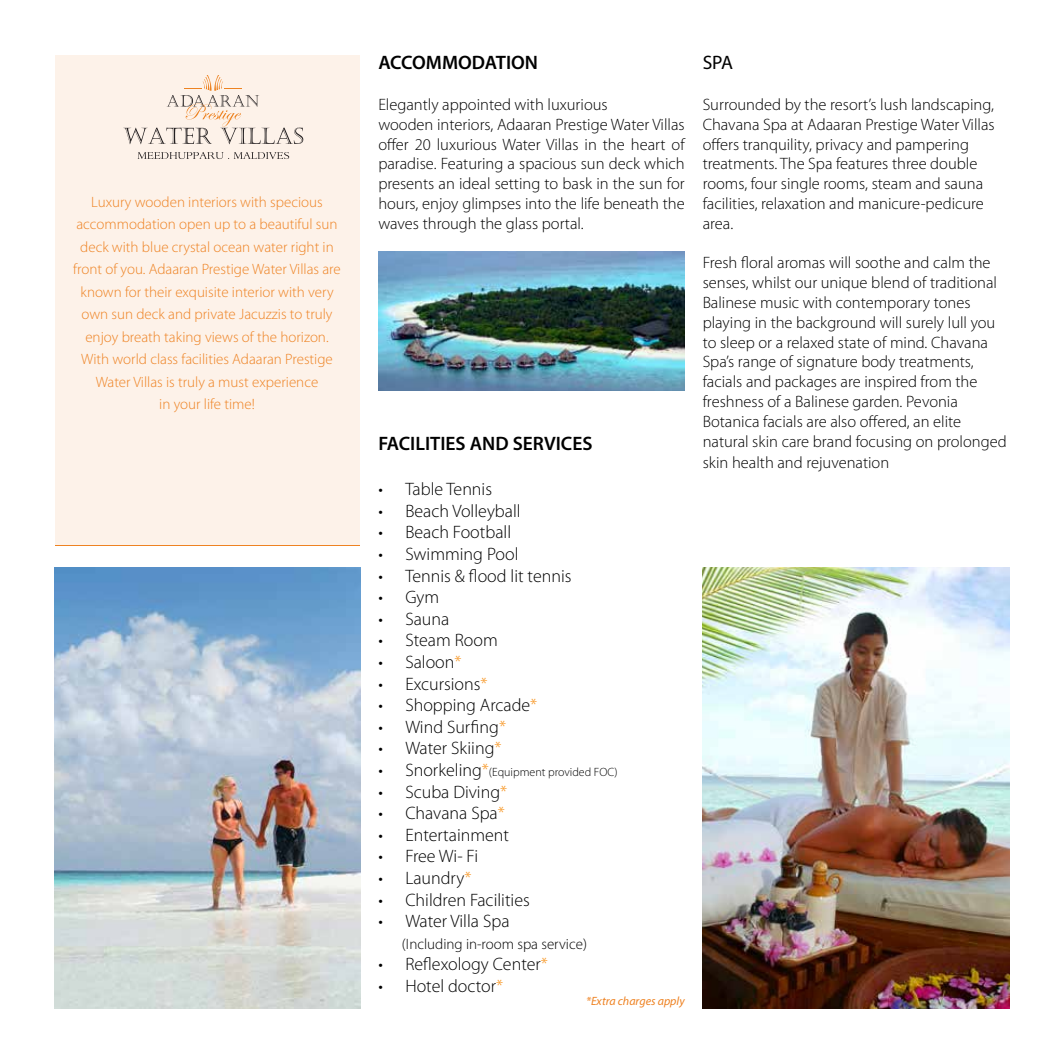
<style>
.page{position:relative;width:1063px;height:1063px;background:#fff}
.page>*{position:absolute;margin:0;border:0;box-sizing:border-box;transform-origin:0 0}
.t1{font:600 19.5px "Myriad Pro";color:#000}
.t2{font:19.5px "Myriad Pro";color:#000}
.t3{font:300 18px "Myriad Pro";color:#000}
.t4{font:300 16.5px/19.8px "Myriad Pro";color:#000}
.t5{font:300 15px/22.5px "Myriad Pro";color:#ee8222;text-align:center}
.t6{font:300 15px "Myriad Pro";color:#000}
.t7{font:300 12px "Myriad Pro";color:#000}
.t8{font:italic 12px "Myriad Pro";color:#ee8222}
.s1{color:#f7941f}
.s2{font-size:18px}
.s3{font-size:18px;color:#f7941f}
</style>
<div class="page">
<img style="left:54px;top:567px;width:306px;height:442px">
<div style="left:55px;top:55px;width:305px;height:491px;background:#fdf2e9"></div>
<img style="left:703px;top:567px;width:306px;height:442px">
<svg style="left:123px;top:75px;width:180px;height:69px"></svg>
<svg style="left:138px;top:152px;width:151px;height:7px"></svg>
<hr style="left:55px;top:545px;width:305px;height:1px;background:#ee8222">
<img style="left:378px;top:251px;width:307px;height:139px">
<p class="t5" style="left:73px;top:191px;width:269px">Luxury wooden interiors with specious accommodation open up to a beautiful sun deck with blue crystal ocean water right in front of you. Adaaran Prestige Water Villas are known for their exquisite interior with very own sun deck and private Jacuzzis to truly enjoy breath taking views of the horizon.<br>With world class facilities Adaaran Prestige Water Villas is truly a must experience<br>in your life time!</p>
<p class="t1" style="left:378px;top:50px;width:161px">ACCOMMODATION</p>
<p class="t4" style="left:378px;top:94px;width:308px">Elegantly appointed with luxurious<br>wooden interiors, Adaaran Prestige Water Villas offer 20 luxurious Water Villas in the heart of paradise. Featuring a spacious sun deck which presents an ideal setting to bask in the sun for hours, enjoy glimpses into the life beneath the waves through the glass portal.</p>
<p class="t1" style="left:378px;top:431px;width:216px">FACILITIES AND SERVICES</p>
<p class="t3" style="left:378px;top:478px;width:115px">• Table Tennis</p>
<p class="t3" style="left:378px;top:500px;width:144px">• Beach Volleyball</p>
<p class="t3" style="left:378px;top:522px;width:134px">• Beach Football</p>
<p class="t3" style="left:378px;top:543px;width:142px">• Swimming Pool</p>
<p class="t3" style="left:378px;top:565px;width:195px">• Tennis &amp; flood lit tennis</p>
<p class="t3" style="left:378px;top:586px;width:62px">• Gym</p>
<p class="t3" style="left:378px;top:608px;width:72px">• Sauna</p>
<p class="t3" style="left:378px;top:630px;width:121px">• Steam Room</p>
<p class="t3" style="left:378px;top:651px;width:85px">• Saloon<span class="s1">*</span></p>
<p class="t3" style="left:378px;top:673px;width:111px">• Excursions<span class="s1">*</span></p>
<p class="t3" style="left:378px;top:694px;width:160px">• Shopping Arcade<span class="s1">*</span></p>
<p class="t3" style="left:378px;top:716px;width:129px">• Wind Surfing<span class="s1">*</span></p>
<p class="t3" style="left:378px;top:738px;width:125px">• Water Skiing<span class="s1">*</span></p>
<p class="t7" style="left:378px;top:765px;width:241px"><span class="s2">• Snorkeling</span><span class="s3">*</span>(Equipment provided FOC)</p>
<p class="t3" style="left:378px;top:781px;width:130px">• Scuba Diving<span class="s1">*</span></p>
<p class="t3" style="left:378px;top:802px;width:128px">• Chavana Spa<span class="s1">*</span></p>
<p class="t3" style="left:378px;top:824px;width:132px">• Entertainment</p>
<p class="t3" style="left:378px;top:846px;width:101px">• Free Wi- Fi</p>
<p class="t3" style="left:378px;top:867px;width:95px">• Laundry<span class="s1">*</span></p>
<p class="t3" style="left:378px;top:889px;width:153px">• Children Facilities</p>
<p class="t3" style="left:378px;top:910px;width:133px">• Water Villa Spa</p>
<p class="t6" style="left:402px;top:935px;width:187px">(Including in-room spa service)</p>
<p class="t3" style="left:378px;top:954px;width:171px">• Reflexology Center<span class="s1">*</span></p>
<p class="t3" style="left:378px;top:975px;width:126px">• Hotel doctor<span class="s1">*</span></p>
<p class="t8" style="left:586px;top:994px;width:100px">*Extra charges apply</p>
<p class="t2" style="left:703px;top:50px;width:32px">SPA</p>
<p class="t4" style="left:703px;top:94px;width:294px">Surrounded by the resort’s lush landscaping, Chavana Spa at Adaaran Prestige Water Villas offers tranquility, privacy and pampering treatments. The Spa features three double rooms, four single rooms, steam and sauna facilities, relaxation and manicure-pedicure area.</p>
<p class="t4" style="left:703px;top:253px;width:306px">Fresh floral aromas will soothe and calm the senses, whilst our unique blend of traditional Balinese music with contemporary tones playing in the background will surely lull you to sleep or a relaxed state of mind. Chavana Spa’s range of signature body treatments, facials and packages are inspired from the freshness of a Balinese garden. Pevonia Botanica facials are also offered, an elite natural skin care brand focusing on prolonged</p>
<p class="t4" style="left:703px;top:453px;width:188px">skin health and rejuvenation</p>
</div>
